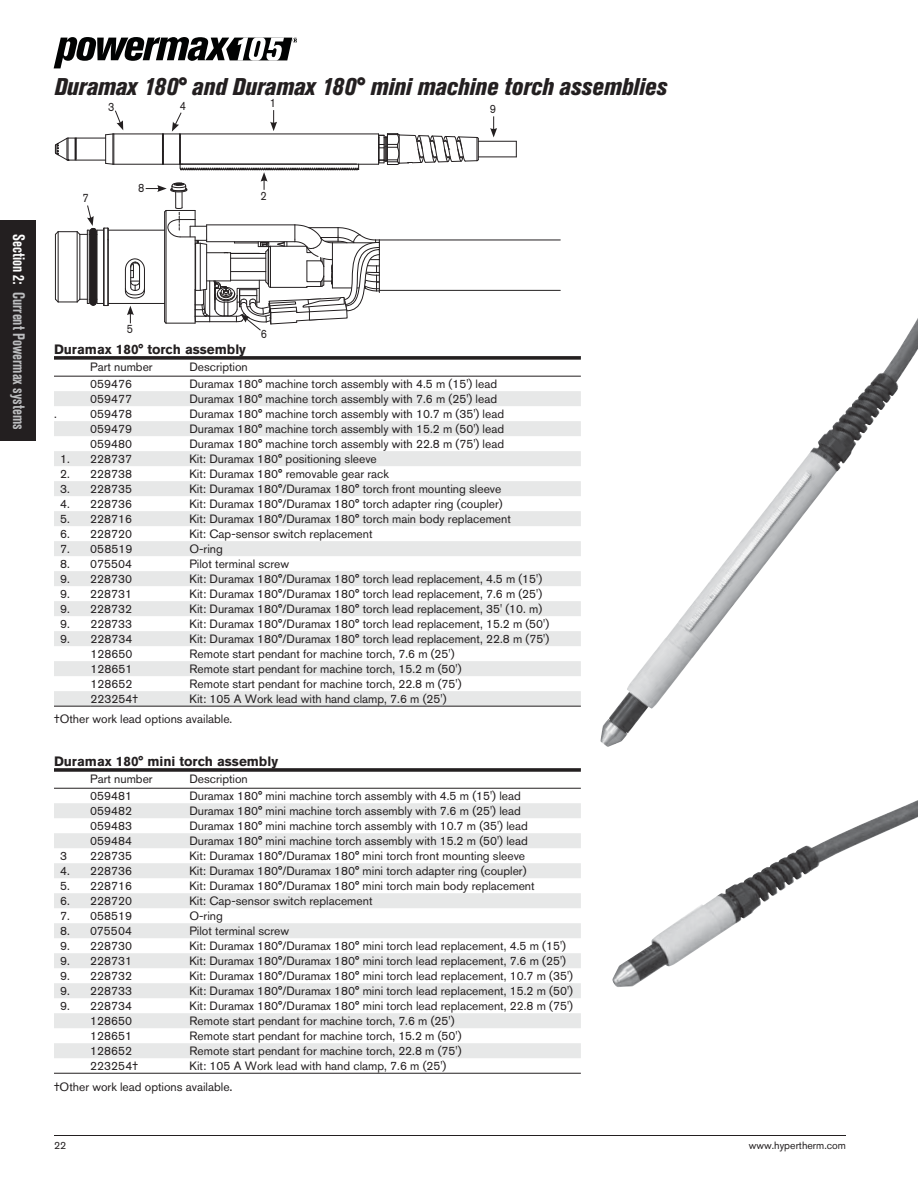
<style>
.page{position:relative;width:918px;height:1188px;background:#fff}
.page>*{position:absolute;margin:0;border:0;box-sizing:border-box;transform-origin:0 0}
.t1{font:italic 800 condensed 24px "Akzidenz Grotesk Pro";color:#231f20}
.t2{font:700 condensed 16.5px "Akzidenz Grotesk Pro";color:#bdbec0;scale:.9 1}
.t3{font:700 13.5px "Akzidenz Grotesk Pro";color:#231f20}
.t4{font:12px/19.6px "Akzidenz Grotesk Pro";color:#231f20}
.t5{font:12px "Akzidenz Grotesk Pro";color:#231f20;scale:.9 1}
.t6{font:10.5px "Akzidenz Grotesk Pro";color:#231f20}
.s1{color:#fff}
.s2{font-size:13.5px}
</style>
<div class="page">
<hr style="left:54px;top:1135px;width:792px;height:1px;background:#231f20">
<div style="left:0;top:221px;width:36px;height:220px;background:#231f20"></div>
<svg style="left:54px;top:37px;width:243px;height:31px"></svg>
<svg style="left:54px;top:391px;width:527px;height:315px;fill:#eaebeb"></svg>
<hr style="left:54px;top:356px;width:527px;height:1px;background:#231f20">
<hr style="left:54px;top:376px;width:527px;height:1px;background:#231f20">
<hr style="left:90px;top:706px;width:491px;height:1px;background:#231f20">
<hr style="left:54px;top:706px;width:36px;height:1px;background:#231f20">
<hr style="left:54px;top:357px;width:527px;height:3px;background:#231f20">
<svg style="left:54px;top:803px;width:527px;height:255px;fill:#eceded"></svg>
<hr style="left:54px;top:768px;width:527px;height:1px;background:#231f20">
<hr style="left:54px;top:788px;width:527px;height:1px;background:#231f20">
<hr style="left:54px;top:1073px;width:527px;height:1px;background:#231f20">
<hr style="left:54px;top:769px;width:527px;height:3px;background:#231f20">
<hr style="left:478px;top:141px;width:38px;height:1px;background:#231f20">
<hr style="left:478px;top:157px;width:38px;height:1px;background:#231f20">
<svg style="left:516px;top:141px;width:1px;height:16px"></svg>
<svg style="left:490px;top:116px;width:7px;height:21px"></svg>
<hr style="left:379px;top:290px;width:181px;height:1px;background:#231f20">
<hr style="left:379px;top:240px;width:181px;height:1px;background:#231f20">
<svg style="left:55px;top:110px;width:424px;height:221px"></svg>
<img style="left:612px;top:802px;width:301px;height:185px">
<img style="left:600px;top:325px;width:314px;height:422px">
<h2 class="t2" style="left:25px;top:234px;width:219px;rotate:90deg"><span class="s1">Section 2:</span> Current Powermax systems</h2>
<h1 class="t1" style="left:54px;top:72px;width:614px">Duramax 180° and Duramax 180° mini machine torch assemblies</h1>
<p class="t5" style="left:108px;top:102px;width:8px">3</p>
<p class="t5" style="left:82px;top:194px;width:8px">7</p>
<p class="t5" style="left:138px;top:183px;width:8px">8</p>
<p class="t5" style="left:180px;top:101px;width:8px">4</p>
<p class="t5" style="left:270px;top:98px;width:8px">1</p>
<p class="t5" style="left:260px;top:191px;width:8px">2</p>
<p class="t5" style="left:127px;top:325px;width:8px">5</p>
<p class="t5" style="left:261px;top:329px;width:8px">6</p>
<p class="t5" style="left:490px;top:105px;width:8px">9</p>
<p class="t3" style="left:54px;top:344px;width:194px">Duramax 180° torch assembly</p>
<p class="t4" style="left:90px;top:358px;width:64px">Part number</p>
<p class="t4" style="left:189px;top:358px;width:60px">Description</p>
<p class="t4" style="left:90px;top:376px;width:43px">059476</p>
<p class="t4" style="left:189px;top:376px;width:309px">Duramax 180° machine torch assembly with 4.5 m (15') lead</p>
<p class="t4" style="left:90px;top:390px;width:43px">059477</p>
<p class="t4" style="left:189px;top:390px;width:309px">Duramax 180° machine torch assembly with 7.6 m (25') lead</p>
<p class="t4" style="left:54px;top:405px;width:4px">.</p>
<p class="t4" style="left:90px;top:405px;width:43px">059478</p>
<p class="t4" style="left:189px;top:405px;width:316px">Duramax 180° machine torch assembly with 10.7 m (35') lead</p>
<p class="t4" style="left:90px;top:420px;width:43px">059479</p>
<p class="t4" style="left:189px;top:420px;width:316px">Duramax 180° machine torch assembly with 15.2 m (50') lead</p>
<p class="t4" style="left:90px;top:435px;width:43px">059480</p>
<p class="t4" style="left:189px;top:435px;width:316px">Duramax 180° machine torch assembly with 22.8 m (75') lead</p>
<p class="t4" style="left:60px;top:450px;width:74px">1. 228737</p>
<p class="t4" style="left:189px;top:450px;width:189px">Kit: Duramax 180° positioning sleeve</p>
<p class="t4" style="left:60px;top:465px;width:74px">2. 228738</p>
<p class="t4" style="left:189px;top:465px;width:201px">Kit: Duramax 180° removable gear rack</p>
<p class="t4" style="left:60px;top:480px;width:74px">3. 228735</p>
<p class="t4" style="left:189px;top:480px;width:314px">Kit: Duramax 180°/Duramax 180° torch front mounting sleeve</p>
<p class="t4" style="left:60px;top:495px;width:74px">4. 228736</p>
<p class="t4" style="left:189px;top:495px;width:315px">Kit: Duramax 180°/Duramax 180° torch adapter ring (coupler)</p>
<p class="t4" style="left:60px;top:510px;width:74px">5. 228716</p>
<p class="t4" style="left:189px;top:510px;width:323px">Kit: Duramax 180°/Duramax 180° torch main body replacement</p>
<p class="t4" style="left:60px;top:525px;width:74px">6. 228720</p>
<p class="t4" style="left:189px;top:525px;width:185px">Kit: Cap-sensor switch replacement</p>
<p class="t4" style="left:60px;top:540px;width:74px">7. 058519</p>
<p class="t4" style="left:189px;top:540px;width:35px">O-ring</p>
<p class="t4" style="left:60px;top:555px;width:74px">8. 075504</p>
<p class="t4" style="left:189px;top:555px;width:101px">Pilot terminal screw</p>
<p class="t4" style="left:60px;top:570px;width:74px">9. 228730</p>
<p class="t4" style="left:190px;top:570px;width:354px">Kit: Duramax 180°/Duramax 180° torch lead replacement, 4.5 m (15')</p>
<p class="t4" style="left:60px;top:585px;width:74px">9. 228731</p>
<p class="t4" style="left:190px;top:585px;width:354px">Kit: Duramax 180°/Duramax 180° torch lead replacement, 7.6 m (25')</p>
<p class="t4" style="left:60px;top:600px;width:74px">9. 228732</p>
<p class="t4" style="left:190px;top:600px;width:354px">Kit: Duramax 180°/Duramax 180° torch lead replacement, 35' (10. m)</p>
<p class="t4" style="left:60px;top:615px;width:74px">9. 228733</p>
<p class="t4" style="left:190px;top:615px;width:361px">Kit: Duramax 180°/Duramax 180° torch lead replacement, 15.2 m (50')</p>
<p class="t4" style="left:60px;top:630px;width:74px">9. 228734</p>
<p class="t4" style="left:190px;top:630px;width:361px">Kit: Duramax 180°/Duramax 180° torch lead replacement, 22.8 m (75')</p>
<p class="t4" style="left:90px;top:645px;width:43px">128650</p>
<p class="t4" style="left:190px;top:645px;width:267px">Remote start pendant for machine torch, 7.6 m (25')</p>
<p class="t4" style="left:90px;top:660px;width:43px">128651</p>
<p class="t4" style="left:190px;top:660px;width:274px">Remote start pendant for machine torch, 15.2 m (50')</p>
<p class="t4" style="left:90px;top:675px;width:43px">128652</p>
<p class="t4" style="left:190px;top:675px;width:274px">Remote start pendant for machine torch, 22.8 m (75')</p>
<p class="t4" style="left:90px;top:690px;width:49px">223254†</p>
<p class="t4" style="left:54px;top:690px;width:394px;text-indent:135px">Kit: 105 A Work lead with hand clamp, 7.6 m (25') †Other work lead options available.</p>
<p class="t3" style="left:54px;top:756px;width:226px">Duramax 180° mini torch assembly</p>
<p class="t4" style="left:90px;top:770px;width:64px">Part number</p>
<p class="t4" style="left:189px;top:770px;width:60px">Description</p>
<p class="t4" style="left:90px;top:788px;width:43px">059481</p>
<p class="t4" style="left:189px;top:788px;width:333px">Duramax 180° mini machine torch assembly with 4.5 m (15') lead</p>
<p class="t4" style="left:90px;top:802px;width:43px">059482</p>
<p class="t4" style="left:189px;top:802px;width:333px">Duramax 180° mini machine torch assembly with 7.6 m (25') lead</p>
<p class="t4" style="left:90px;top:817px;width:43px">059483</p>
<p class="t4" style="left:189px;top:817px;width:340px">Duramax 180° mini machine torch assembly with 10.7 m (35') lead</p>
<p class="t4" style="left:90px;top:832px;width:43px">059484</p>
<p class="t4" style="left:189px;top:832px;width:340px">Duramax 180° mini machine torch assembly with 15.2 m (50') lead</p>
<p class="t4" style="left:60px;top:847px;width:8px">3</p>
<p class="t4" style="left:90px;top:847px;width:43px">228735</p>
<p class="t4" style="left:189px;top:847px;width:337px">Kit: Duramax 180°/Duramax 180° mini torch front mounting sleeve</p>
<p class="t4" style="left:60px;top:862px;width:74px">4. 228736</p>
<p class="t4" style="left:189px;top:862px;width:339px">Kit: Duramax 180°/Duramax 180° mini torch adapter ring (coupler)</p>
<p class="t4" style="left:60px;top:877px;width:74px">5. 228716</p>
<p class="t4" style="left:189px;top:877px;width:347px">Kit: Duramax 180°/Duramax 180° mini torch main body replacement</p>
<p class="t4" style="left:60px;top:892px;width:74px">6. 228720</p>
<p class="t4" style="left:189px;top:892px;width:185px">Kit: Cap-sensor switch replacement</p>
<p class="t4" style="left:60px;top:907px;width:74px">7. 058519</p>
<p class="t4" style="left:189px;top:907px;width:35px">O-ring</p>
<p class="t4" style="left:60px;top:922px;width:74px">8. 075504</p>
<p class="t4" style="left:189px;top:922px;width:101px">Pilot terminal screw</p>
<p class="t4" style="left:60px;top:937px;width:74px">9. 228730</p>
<p class="t4" style="left:189px;top:937px;width:378px">Kit: Duramax 180°/Duramax 180° mini torch lead replacement, 4.5 m (15')</p>
<p class="t4" style="left:60px;top:952px;width:74px">9. 228731</p>
<p class="t4" style="left:189px;top:952px;width:378px">Kit: Duramax 180°/Duramax 180° mini torch lead replacement, 7.6 m (25')</p>
<p class="t4" style="left:60px;top:967px;width:74px">9. 228732</p>
<p class="t4" style="left:189px;top:967px;width:385px">Kit: Duramax 180°/Duramax 180° mini torch lead replacement, 10.7 m (35')</p>
<p class="t4" style="left:60px;top:982px;width:74px">9. 228733</p>
<p class="t4" style="left:190px;top:982px;width:385px">Kit: Duramax 180°/Duramax 180° mini torch lead replacement, 15.2 m (50')</p>
<p class="t4" style="left:60px;top:997px;width:74px">9. 228734</p>
<p class="t4" style="left:190px;top:997px;width:385px">Kit: Duramax 180°/Duramax 180° mini torch lead replacement, 22.8 m (75')</p>
<p class="t4" style="left:90px;top:1012px;width:43px">128650</p>
<p class="t4" style="left:190px;top:1012px;width:267px">Remote start pendant for machine torch, 7.6 m (25')</p>
<p class="t4" style="left:90px;top:1027px;width:43px">128651</p>
<p class="t4" style="left:190px;top:1027px;width:274px">Remote start pendant for machine torch, 15.2 m (50')</p>
<p class="t4" style="left:90px;top:1042px;width:43px">128652</p>
<p class="t4" style="left:190px;top:1042px;width:274px">Remote start pendant for machine torch, 22.8 m (75')</p>
<p class="t4" style="left:90px;top:1057px;width:49px">223254†</p>
<p class="t4" style="left:54px;top:1057px;width:394px;line-height:20.9px;text-indent:135px">Kit: 105 A Work lead with hand clamp, 7.6 m (25') †Other work lead options available<span class="s2">.</span></p>
<p class="t6" style="left:54px;top:1142px;width:14px">22</p>
<p class="t6" style="left:749px;top:1142px;width:99px">www.hypertherm.com</p>
</div>
